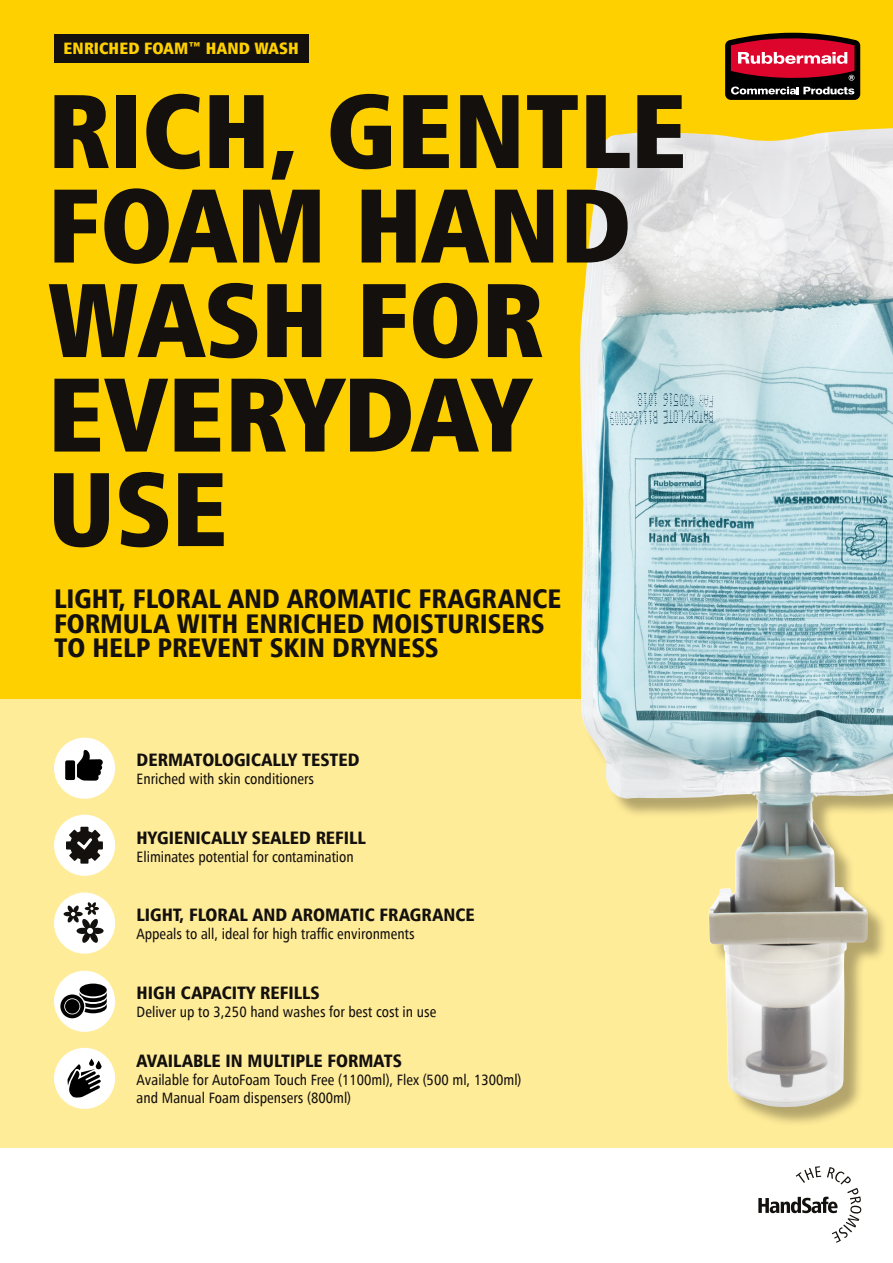
<style>
.page{position:relative;width:893px;height:1263px;background:#ffd000}
.page>*{position:absolute;margin:0;border:0;box-sizing:border-box;transform-origin:0 0}
.t1{font:900 condensed 105px/94.5px "Humanist 777 BT";color:#13100d}
.t2{font:900 condensed 27px/24.3px "Humanist 777 BT";color:#13100d}
.t3{font:900 condensed 18px "Humanist 777 BT";color:#13100d}
.t4{font:900 condensed 16.5px "Humanist 777 BT";letter-spacing:.005em;color:#ffd000}
.t5{font:15px/18px "Humanist 777 BT Cn Rm";color:#13100d}
</style>
<div class="page">
<div style="left:0;top:1147px;width:893px;height:116px;background:#fff"></div>
<div style="left:0;top:699px;width:893px;height:448px;background:#ffec99"></div>
<svg style="left:725px;top:33px;width:135px;height:67px;background:#842a30"></svg>
<svg style="left:758px;top:1166px;width:103px;height:77px"></svg>
<div style="left:54px;top:34px;width:254px;height:28px;background:#13100d"></div>
<div style="left:582px;top:130px;width:311px;height:998px;background:#000;opacity:.3"></div>
<img style="left:580px;top:129px;width:298px;height:979px">
<div style="left:54px;top:815px;width:61px;height:61px;background:#fff;border-radius:50%"></div>
<div style="left:80px;top:827px;width:8px;height:37px;background:#13100d"></div>
<div style="left:66px;top:841px;width:37px;height:8px;background:#13100d"></div>
<svg style="left:69px;top:830px;width:31px;height:31px"></svg>
<div style="left:54px;top:1048px;width:61px;height:61px;background:#fff;border-radius:50%"></div>
<svg style="left:67px;top:1059px;width:35px;height:39px"></svg>
<div style="left:54px;top:738px;width:61px;height:61px;background:#fff;border-radius:50%"></div>
<svg style="left:65px;top:750px;width:38px;height:31px"></svg>
<div style="left:54px;top:971px;width:61px;height:61px;background:#fff;border-radius:50%"></div>
<div style="left:80px;top:983px;width:27px;height:13px;background:#000;border-radius:50%"></div>
<svg style="left:80px;top:992px;width:27px;height:21px"></svg>
<svg style="left:59px;top:993px;width:27px;height:27px"></svg>
<svg style="left:60px;top:994px;width:24px;height:24px"></svg>
<svg style="left:64px;top:998px;width:16px;height:16px"></svg>
<div style="left:65px;top:999px;width:15px;height:14px;background:#000;border-radius:50%"></div>
<div style="left:54px;top:892px;width:61px;height:62px;background:#fff;border-radius:50%"></div>
<svg style="left:64px;top:902px;width:40px;height:41px"></svg>
<p class="t4" style="left:64px;top:37px;width:237px">ENRICHED FOAM™ HAND WASH</p>
<h1 class="t1" style="left:48px;top:81px;width:641px">RICH, GENTLE<br>FOAM HAND<br>WASH FOR<br>EVERYDAY<br>USE</h1>
<h2 class="t2" style="left:54px;top:586px;width:509px">LIGHT, FLORAL AND AROMATIC FRAGRANCE<br>FORMULA WITH ENRICHED MOISTURISERS<br>TO HELP PREVENT SKIN DRYNESS</h2>
<p class="t3" style="left:137px;top:748px;width:225px">DERMATOLOGICALLY TESTED</p>
<p class="t5" style="left:137px;top:769px;width:179px">Enriched with skin conditioners</p>
<p class="t3" style="left:137px;top:826px;width:231px">HYGIENICALLY SEALED REFILL</p>
<p class="t5" style="left:137px;top:847px;width:219px">Eliminates potential for contamination</p>
<p class="t3" style="left:136px;top:903px;width:340px">LIGHT, FLORAL AND AROMATIC FRAGRANCE</p>
<p class="t5" style="left:136px;top:924px;width:280px">Appeals to all, ideal for high traffic environments</p>
<p class="t3" style="left:137px;top:981px;width:184px">HIGH CAPACITY REFILLS</p>
<p class="t5" style="left:137px;top:1002px;width:301px">Deliver up to 3,250 hand washes for best cost in use</p>
<p class="t3" style="left:137px;top:1049px;width:267px">AVAILABLE IN MULTIPLE FORMATS</p>
<p class="t5" style="left:137px;top:1071px;width:386px">Available for AutoFoam Touch Free (1100ml), Flex (500 ml, 1300ml) and Manual Foam dispensers (800ml)</p>
</div>
